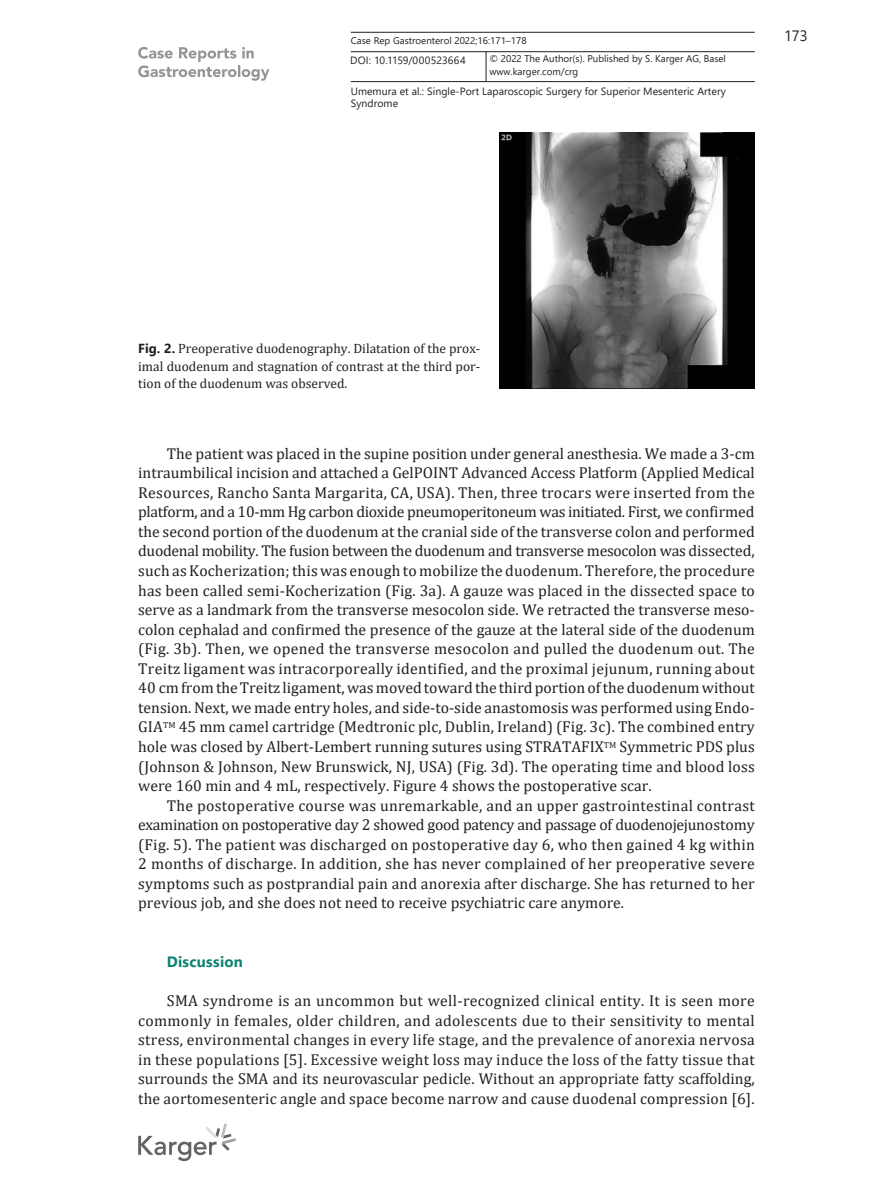
<style>
.page{position:relative;width:893px;height:1191px;background:#fff}
.page>*{position:absolute;margin:0;border:0;box-sizing:border-box;transform-origin:0 0}
.t1{font:15.75px/19.5px "Cambria";color:#231f20;text-align:justify}
.t2{font:700 15px "Segoe UI";letter-spacing:.015em;color:#0c8270}
.t3{font:15px "Segoe UI";color:#231f20}
.t4{font:13.5px/17.4px "Cambria";color:#231f20;text-align:justify}
.t5{font:10.5px/12px "Segoe UI";letter-spacing:.005em;color:#231f20}
.t6{font:9.75px "Segoe UI";color:#231f20}
.s1{font-family:"Segoe UI";font-weight:700;font-size:13.2px}
</style>
<div class="page">
<svg style="left:138px;top:47px;width:131px;height:34px"></svg>
<hr style="left:351px;top:51px;width:404px;height:1px;background:#231f20">
<hr style="left:351px;top:81px;width:404px;height:1px;background:#231f20">
<hr style="left:351px;top:32px;width:404px;height:1px;background:#231f20">
<hr style="left:486px;top:51px;width:1px;height:30px;background:#231f20">
<svg style="left:138px;top:1123px;width:98px;height:38px"></svg>
<img style="left:499px;top:133px;width:256px;height:255px">
<p class="t6" style="left:351px;top:31px;width:177px">Case Rep Gastroenterol 2022;16:171–178</p>
<p class="t5" style="left:350px;top:53px;width:117px">DOI: 10.1159/000523664</p>
<p class="t6" style="left:489px;top:50px;width:238px">© 2022 The Author(s). Published by S. Karger AG, Basel</p>
<p class="t6" style="left:489px;top:62px;width:90px">www.karger.com/crg</p>
<p class="t5" style="left:351px;top:84px;width:376px">Umemura et al.: Single-Port Laparoscopic Surgery for Superior Mesenteric Artery<br>Syndrome</p>
<p class="t3" style="left:784px;top:22px;width:25px">173</p>
<p class="t4" style="left:138px;top:340px;width:344px"><span class="s1">Fig. 2.</span> Preoperative duodenography. Dilatation of the prox&shy;imal duodenum and stagnation of contrast at the third por&shy;tion of the duodenum was observed.</p>
<p class="t1" style="left:138px;top:443px;width:618px;text-indent:29px">The patient was placed in the supine position under general anesthesia. We made a 3-cm intraumbilical incision and attached a GelPOINT Advanced Access Platform (Applied Medical Resources, Rancho Santa Margarita, CA, USA). Then, three trocars were inserted from the platform, and a 10-mm Hg carbon dioxide pneumoperitoneum was initiated. First, we confirmed the second portion of the duodenum at the cranial side of the transverse colon and performed duodenal mobility. The fusion between the duodenum and transverse mesocolon was dissected, such as Kocherization; this was enough to mobilize the duodenum. Therefore, the procedure has been called semi-Kocherization (Fig. 3a). A gauze was placed in the dissected space to serve as a landmark from the transverse mesocolon side. We retracted the transverse meso&shy;colon cephalad and confirmed the presence of the gauze at the lateral side of the duodenum (Fig. 3b). Then, we opened the transverse mesocolon and pulled the duodenum out. The Treitz ligament was intracorporeally identified, and the proximal jejunum, running about 40 cm from the Treitz ligament, was moved toward the third portion of the duodenum without tension. Next, we made entry holes, and side-to-side anastomosis was performed using Endo-GIA<sup>TM</sup> 45 mm camel cartridge (Medtronic plc, Dublin, Ireland) (Fig. 3c). The combined entry hole was closed by Albert-Lembert running sutures using STRATAFIX<sup>TM</sup> Symmetric PDS plus (Johnson &amp; Johnson, New Brunswick, NJ, USA) (Fig. 3d). The operating time and blood loss were 160 min and 4 mL, respectively. Figure 4 shows the postoperative scar.</p>
<p class="t1" style="left:138px;top:795px;width:618px;text-indent:29px">The postoperative course was unremarkable, and an upper gastrointestinal contrast examination on postoperative day 2 showed good patency and passage of duodenojejunostomy (Fig. 5). The patient was discharged on postoperative day 6, who then gained 4 kg within 2 months of discharge. In addition, she has never complained of her preoperative severe symptoms such as postprandial pain and anorexia after discharge. She has returned to her previous job, and she does not need to receive psychiatric care anymore.</p>
<p class="t2" style="left:167px;top:947px;width:77px">Discussion</p>
<p class="t1" style="left:138px;top:991px;width:618px;text-indent:29px">SMA syndrome is an uncommon but well-recognized clinical entity. It is seen more commonly in females, older children, and adolescents due to their sensitivity to mental stress, environmental changes in every life stage, and the prevalence of anorexia nervosa in these populations [5]. Excessive weight loss may induce the loss of the fatty tissue that surrounds the SMA and its neurovascular pedicle. Without an appropriate fatty scaffolding, the aortomesenteric angle and space become narrow and cause duodenal compression [6].</p>
</div>
